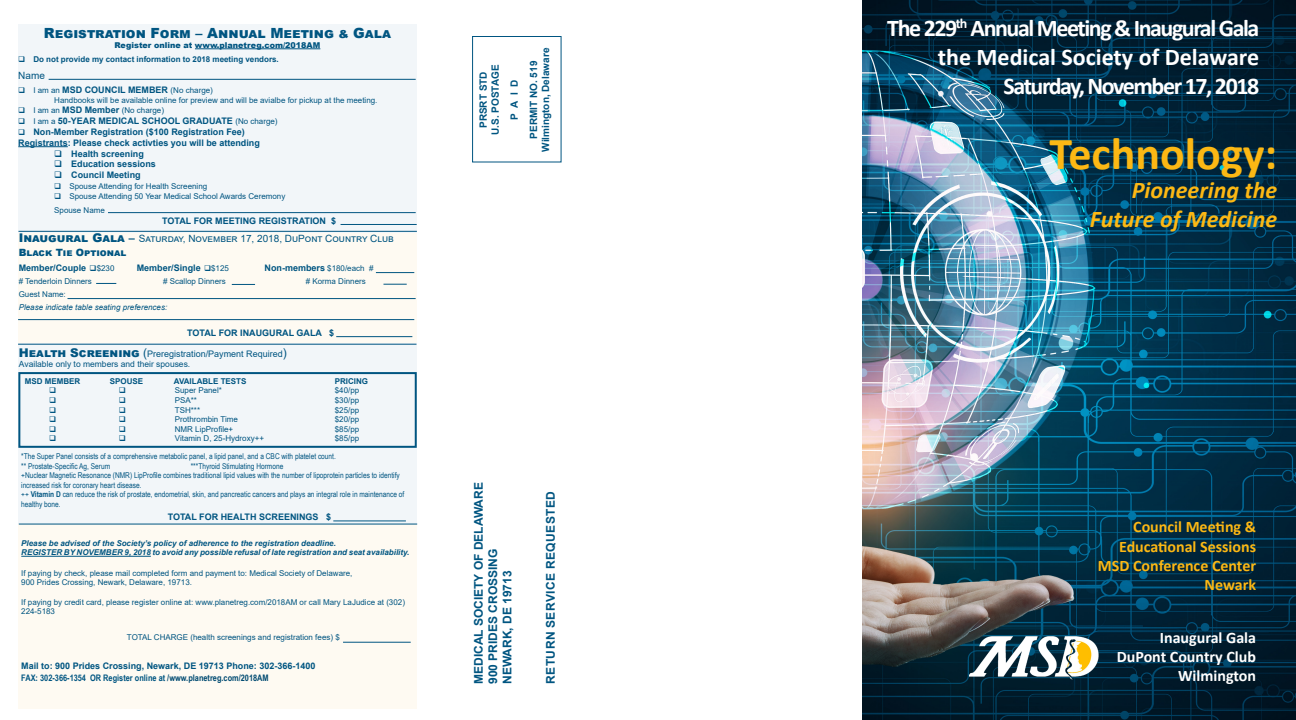
<style>
.page{position:relative;width:1296px;height:720px;background:#fff}
.page>*{position:absolute;margin:0;border:0;box-sizing:border-box;transform-origin:0 0}
.t1{font:700 46px "Calibri";color:#fcb814}
.t2{font:700 24px "Calibri";letter-spacing:-.06em;color:#fff}
.t3{font:italic 700 24px "Calibri";color:#fcb814}
.t4{font:700 24px "Calibri";color:#fff}
.t5{font:700 16px "Calibri";color:#fcb814}
.t6{font:700 16px "Calibri";color:#fff}
.t7{font:900 14px "Arial";color:#005581}
.t8{font:700 12px "Arial";color:#005581}
.t9{font:700 12px "Arial";letter-spacing:.035em;color:#005581}
.t10{font:10px "Arial";color:#005581}
.t11{font:700 10px "Arial";color:#005581}
.t12{font:900 10px "Arial";color:#005581}
.t13{font:700 9px "Arial";color:#005581}
.t14{font:700 9px "Arial Narrow";color:#005581}
.t15{font:9px "Arial";color:#005581}
.t16{font:8.5px "Arial";color:#005581}
.t17{font:8px/9.6px "Arial";color:#005581}
.t18{font:8px/9.6px "Arial Narrow";color:#005581}
.t19{font:italic 700 8px "Arial";color:#005581}
.t20{font:700 8px "Arial";color:#005581}
.t21{font:900 8px "Arial";color:#005581}
.t22{font:italic 8px "Arial";color:#005581}
.s1{font-weight:400;font-size:8px}
.s2{font-weight:700;font-size:9px}
.s3{font-weight:900;font-size:12px}
.s4{font-size:12px}
.s5{font-weight:700}
.s6{color:#004a71}
</style>
<div class="page">
<img style="left:862px;top:0;width:434px;height:720px">
<div style="left:472px;top:36px;width:90px;height:126px;border:1px solid #005581"></div>
<img style="left:969px;top:625px;width:134px;height:56px">
<div style="left:18px;top:24px;width:399px;height:209px;background:#f2f6f9"></div>
<hr style="left:195px;top:49px;width:125px;height:1px;background:#005581">
<hr style="left:18px;top:146px;width:50px;height:1px;background:#005581">
<div style="left:19px;top:524px;width:398px;height:185px;background:#fefaf2"></div>
<hr style="left:49px;top:79px;width:367px;height:1px;background:#005581">
<hr style="left:18px;top:317px;width:399px;height:1px;background:#005581">
<div style="left:19px;top:233px;width:398px;height:110px;background:#fefaf2"></div>
<div style="left:19px;top:344px;width:398px;height:180px;background:#f2f6f9"></div>
<div style="left:18px;top:372px;width:399px;height:76px;border:2px solid #005581"></div>
<hr style="left:333px;top:521px;width:73px;height:1px;background:#005581">
<hr style="left:18px;top:319px;width:396px;height:1px;background:#005581">
<svg style="left:96px;top:283px;width:20px;height:1px"></svg>
<svg style="left:232px;top:284px;width:23px;height:1px"></svg>
<svg style="left:383px;top:284px;width:24px;height:1px"></svg>
<hr style="left:21px;top:556px;width:130px;height:1px;background:#005581">
<hr style="left:343px;top:642px;width:68px;height:1px;background:#005581">
<hr style="left:18px;top:231px;width:399px;height:1px;background:#005581">
<hr style="left:376px;top:272px;width:38px;height:1px;background:#005581">
<hr style="left:341px;top:224px;width:76px;height:1px;background:#005581">
<hr style="left:108px;top:212px;width:308px;height:1px;background:#005581">
<hr style="left:68px;top:298px;width:348px;height:1px;background:#005581">
<hr style="left:336px;top:336px;width:76px;height:1px;background:#005581">
<hr style="left:18px;top:344px;width:398px;height:1px;background:#005581">
<hr style="left:19px;top:524px;width:398px;height:1px;background:#005581">
<p class="t7" style="left:44px;top:23px;width:349px">Registration Form – Annual Meeting &amp; Gala</p>
<p class="t21" style="left:115px;top:39px;width:207px">Register online at www.planetreg.com/2018AM</p>
<p class="t20" style="left:18px;top:53px;width:262px">❑ Do not provide my contact information to 2018 meeting vendors.</p>
<p class="t10" style="left:18px;top:69px;width:28px">Name</p>
<p class="t13" style="left:18px;top:83px;width:196px">❑ <span class="s1">I am an</span> MSD COUNCIL MEMBER <span class="s1">(No charge)</span></p>
<p class="t17" style="left:54px;top:95px;width:325px">Handbooks will be available online for preview and will be avialbe for pickup at the meeting.</p>
<p class="t17" style="left:18px;top:106px;width:147px">❑ I am an <span class="s2">MSD Member</span> (No charge)</p>
<p class="t13" style="left:18px;top:115px;width:261px">❑ <span class="s1">I am a</span> 50-YEAR MEDICAL SCHOOL GRADUATE <span class="s1">(No charge)</span></p>
<p class="t13" style="left:18px;top:125px;width:228px">❑ Non-Member Registration ($100 Registration Fee)</p>
<p class="t13" style="left:18px;top:136px;width:243px">Registrants: Please check activties you will be attending</p>
<p class="t13" style="left:54px;top:147px;width:91px">❑ Health screening</p>
<p class="t13" style="left:54px;top:158px;width:103px">❑ Education sessions</p>
<p class="t13" style="left:54px;top:169px;width:88px">❑ Council Meeting</p>
<p class="t17" style="left:54px;top:181px;width:154px">❑ Spouse Attending for Health Screening</p>
<p class="t17" style="left:54px;top:191px;width:233px">❑ Spouse Attending 50 Year Medical School Awards Ceremony</p>
<p class="t17" style="left:54px;top:205px;width:52px">Spouse Name</p>
<p class="t13" style="left:162px;top:214px;width:175px">TOTAL FOR MEETING REGISTRATION $</p>
<p class="t10" style="left:19px;top:231px;width:377px"><span class="s3">Inaugural Gala –</span> Saturday, November 17, 2018, DuPont Country Club</p>
<p class="t12" style="left:19px;top:245px;width:109px">Black Tie Optional</p>
<p class="t13" style="left:19px;top:261px;width:97px">Member/Couple ❑<span class="s1">$230</span></p>
<p class="t13" style="left:137px;top:261px;width:94px">Member/Single ❑<span class="s1">$125</span></p>
<p class="t13" style="left:265px;top:261px;width:110px">Non-members <span class="s1">$180/each #</span></p>
<p class="t17" style="left:19px;top:276px;width:75px"># Tenderloin Dinners</p>
<p class="t17" style="left:163px;top:276px;width:64px"># Scallop Dinners</p>
<p class="t17" style="left:306px;top:276px;width:62px"># Korma Dinners</p>
<p class="t17" style="left:19px;top:289px;width:49px">Guest Name:</p>
<p class="t22" style="left:19px;top:302px;width:150px">Please indicate table seating preferences:</p>
<p class="t13" style="left:187px;top:326px;width:149px">TOTAL FOR INAUGURAL GALA $</p>
<p class="t15" style="left:19px;top:347px;width:269px"><span class="s3">Health Screening</span> <span class="s4">(</span>Preregistration/Payment Required<span class="s4">)</span></p>
<p class="t16" style="left:19px;top:358px;width:173px">Available only to members and their spouses.</p>
<p class="t20" style="left:25px;top:375px;width:57px">MSD MEMBER</p>
<p class="t20" style="left:110px;top:375px;width:35px">SPOUSE</p>
<p class="t20" style="left:174px;top:375px;width:74px">AVAILABLE TESTS</p>
<p class="t20" style="left:335px;top:375px;width:35px">PRICING</p>
<p class="t17" style="left:175px;top:386px;width:49px">Super Panel*</p>
<p class="t17" style="left:335px;top:386px;width:26px">$40/pp</p>
<p class="t17" style="left:175px;top:395px;width:24px">PSA**</p>
<p class="t17" style="left:335px;top:395px;width:26px">$30/pp</p>
<p class="t17" style="left:175px;top:405px;width:27px">TSH***</p>
<p class="t17" style="left:335px;top:405px;width:26px">$25/pp</p>
<p class="t17" style="left:175px;top:415px;width:65px">Prothrombin Time</p>
<p class="t17" style="left:335px;top:415px;width:26px">$20/pp</p>
<p class="t17" style="left:175px;top:424px;width:60px">NMR LipProfile+</p>
<p class="t17" style="left:335px;top:424px;width:26px">$85/pp</p>
<p class="t17" style="left:175px;top:434px;width:91px">Vitamin D, 25-Hydroxy++</p>
<p class="t17" style="left:335px;top:434px;width:26px">$85/pp</p>
<p class="t18" style="left:21px;top:451px;width:316px">*The Super Panel consists of a comprehensive metabolic panel, a lipid panel, and a CBC with platelet count.</p>
<p class="t18" style="left:21px;top:461px;width:90px">** Prostate-Specific Ag, Serum</p>
<p class="t18" style="left:191px;top:461px;width:94px">***Thyroid Stimulating Hormone</p>
<p class="t18" style="left:21px;top:470px;width:380px">+Nuclear Magnetic Resonance (NMR) LipProfile combines traditional lipid values with the number of lipoprotein particles to identify increased risk for coronary heart disease.</p>
<p class="t18" style="left:21px;top:489px;width:385px">++ <span class="s5">Vitamin D</span> can reduce the risk of prostate, endometrial, skin, and pancreatic cancers and plays an integral role in maintenance of healthy bone.</p>
<p class="t13" style="left:168px;top:510px;width:165px">TOTAL FOR HEALTH SCREENINGS $</p>
<p class="t19" style="left:21px;top:538px;width:316px">Please be advised of the Society’s policy of adherence to the registration deadline.</p>
<p class="t19" style="left:21px;top:547px;width:390px">REGISTER BY NOVEMBER 9, 2018 to avoid any possible refusal of late registration and seat availability.</p>
<p class="t17" style="left:21px;top:568px;width:333px">If paying by check, please mail completed form and payment to: Medical Society of Delaware,</p>
<p class="t17" style="left:21px;top:578px;width:172px">900 Prides Crossing, Newark, Delaware, 19713.</p>
<p class="t17" style="left:21px;top:597px;width:385px">If paying by credit card, please register online at: www.planetreg.com/2018AM or call Mary LaJudice at (302)<br>224-5183</p>
<p class="t17" style="left:127px;top:633px;width:214px">TOTAL CHARGE (health screenings and registration fees) $</p>
<p class="t13" style="left:21px;top:659px;width:296px">Mail to: 900 Prides Crossing, Newark, DE 19713 Phone: 302-366-1400</p>
<p class="t14" style="left:21px;top:671px;width:249px">FAX: 302-366-1354 OR Register online at <span class="s6">/www.planetreg.com/2018AM</span></p>
<p class="t11" style="left:476px;top:128px;width:58px;rotate:-90deg">PRSRT STD</p>
<p class="t11" style="left:488px;top:135px;width:72px;rotate:-90deg">U.S. POSTAGE</p>
<p class="t11" style="left:507px;top:120px;width:41px;rotate:-90deg">P A I D</p>
<p class="t11" style="left:539px;top:152px;width:105px;rotate:-90deg">Wilmington, Delaware</p>
<p class="t11" style="left:527px;top:139px;width:79px;rotate:-90deg">PERMIT NO. 519</p>
<p class="t8" style="left:470px;top:684px;width:203px;rotate:-90deg">MEDICAL SOCIETY OF DELAWARE</p>
<p class="t8" style="left:484px;top:684px;width:137px;rotate:-90deg">900 PRIDES CROSSING</p>
<p class="t8" style="left:499px;top:684px;width:115px;rotate:-90deg">NEWARK, DE 19713</p>
<p class="t9" style="left:542px;top:684px;width:194px;rotate:-90deg">RETURN SERVICE REQUESTED</p>
<p class="t2" style="left:887px;top:11px;width:374px">The 229<sup>th</sup> Annual Meeting &amp; Inaugural Gala</p>
<p class="t4" style="left:938px;top:40px;width:323px">the Medical Society of Delaware</p>
<p class="t2" style="left:1004px;top:69px;width:257px">Saturday, November 17, 2018</p>
<p class="t1" style="left:1050px;top:121px;width:229px">Technology:</p>
<p class="t3" style="left:1132px;top:173px;width:147px">Pioneering the</p>
<p class="t3" style="left:1090px;top:202px;width:189px">Future of Medicine</p>
<p class="t5" style="left:1133px;top:516px;width:124px">Council Meeting &amp;</p>
<p class="t5" style="left:1119px;top:535px;width:139px">Educational Sessions</p>
<p class="t5" style="left:1098px;top:554px;width:160px">MSD Conference Center</p>
<p class="t5" style="left:1205px;top:573px;width:53px">Newark</p>
<p class="t6" style="left:1160px;top:626px;width:98px">Inaugural Gala</p>
<p class="t6" style="left:1117px;top:645px;width:141px">DuPont Country Club</p>
<p class="t6" style="left:1178px;top:664px;width:79px">Wilmington</p>
</div>
